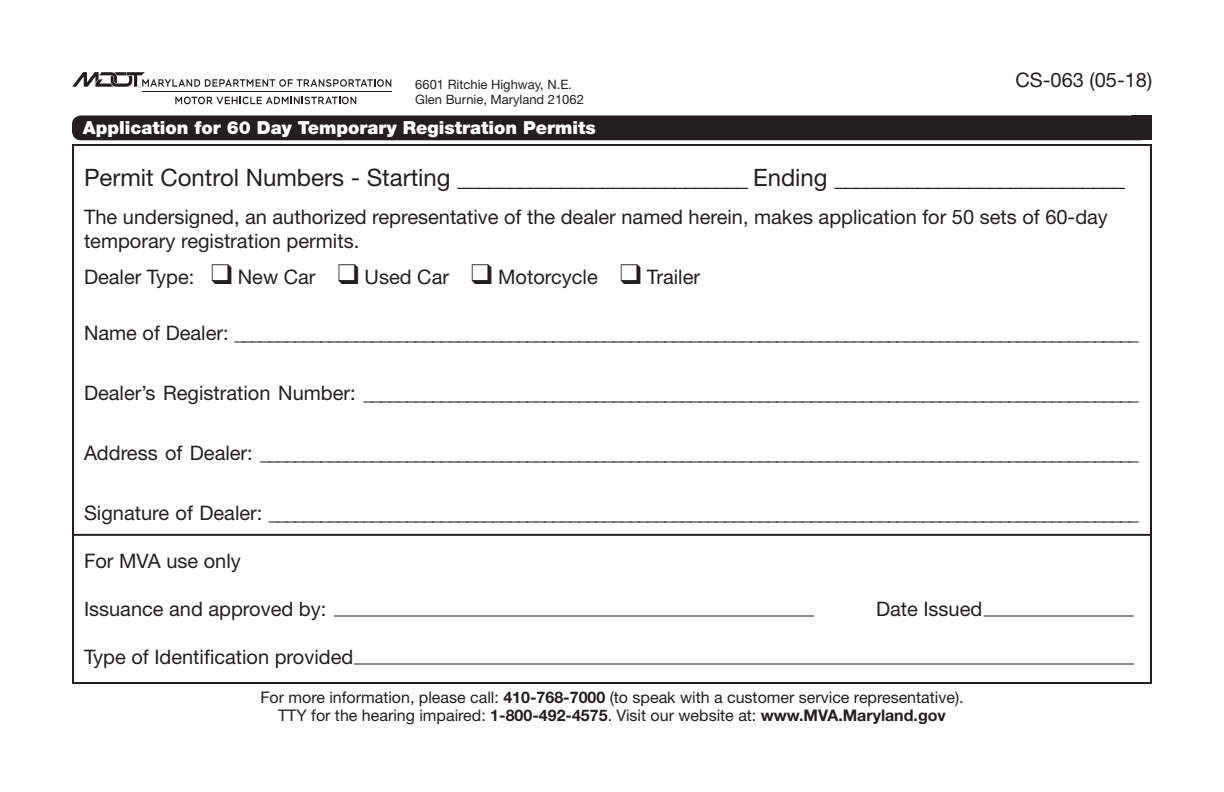
<style>
.page{position:relative;width:1224px;height:792px;background:#fff}
.page>*{position:absolute;margin:0;border:0;box-sizing:border-box;transform-origin:0 0}
.t1{font:24px "Helvetica Neue";color:#231f20}
.t2{font:20px/24px "Helvetica Neue";color:#231f20}
.t3{font:900 18px "Helvetica Neue";color:#fff}
.t4{font:16px "Helvetica Neue";color:#231f20}
.t5{font:13px "Helvetica Neue";color:#231f20}
.s1{font-weight:700}
</style>
<div class="page">
<div style="left:73px;top:116px;width:1075px;height:23px;background:#231f20;border-radius:8px"></div>
<div style="left:72px;top:116px;width:1077px;height:24px;border:2px solid #231f20;border-radius:8px"></div>
<div style="left:1132px;top:116px;width:20px;height:24px;background:#231f20"></div>
<hr style="left:73px;top:534px;width:1079px;height:2px;background:#231f20">
<hr style="left:142px;top:91px;width:249px;height:1px;background:#231f20">
<svg style="left:175px;top:97px;width:181px;height:7px"></svg>
<svg style="left:72px;top:72px;width:319px;height:16px"></svg>
<p class="t5" style="left:415px;top:76px;width:158px">6601 Ritchie Highway, N.E.</p>
<p class="t5" style="left:415px;top:92px;width:170px">Glen Burnie, Maryland 21062</p>
<p class="t2" style="left:1015px;top:68px;width:138px">CS-063 (05-18)</p>
<p class="t3" style="left:83px;top:117px;width:514px">Application for 60 Day Temporary Registration Permits</p>
<p class="t1" style="left:84px;top:163px;width:1043px">Permit Control Numbers - Starting ____________________________ Ending ____________________________</p>
<p class="t2" style="left:84px;top:204px;width:1025px">The undersigned, an authorized representative of the dealer named herein, makes application for 50 sets of 60-day temporary registration permits.</p>
<p class="t2" style="left:84px;top:264px;width:618px">Dealer Type: ❑ New Car ❑ Used Car ❑ Motorcycle ❑ Trailer</p>
<p class="t2" style="left:84px;top:320px;width:1056px">Name of Dealer: _________________________________________________________________________________________________________</p>
<p class="t2" style="left:84px;top:380px;width:1056px">Dealer’s Registration Number: __________________________________________________________________________________________</p>
<p class="t2" style="left:84px;top:440px;width:1056px">Address of Dealer: ______________________________________________________________________________________________________</p>
<p class="t2" style="left:84px;top:500px;width:1056px">Signature of Dealer: _____________________________________________________________________________________________________</p>
<p class="t2" style="left:84px;top:548px;width:158px">For MVA use only</p>
<p class="t2" style="left:84px;top:594px;width:732px">Issuance and approved by: ________________________________________________</p>
<p class="t2" style="left:876px;top:594px;width:259px">Date Issued_______________</p>
<p class="t2" style="left:84px;top:642px;width:1052px">Type of Identification provided______________________________________________________________________________</p>
<p class="t4" style="left:260px;top:687px;width:705px">For more information, please call: <span class="s1">410-768-7000</span> (to speak with a customer service representative).</p>
<p class="t4" style="left:278px;top:705px;width:669px">TTY for the hearing impaired: <span class="s1">1-800-492-4575</span>. Visit our website at: <span class="s1">www.MVA.Maryland.gov</span></p>
</div>
